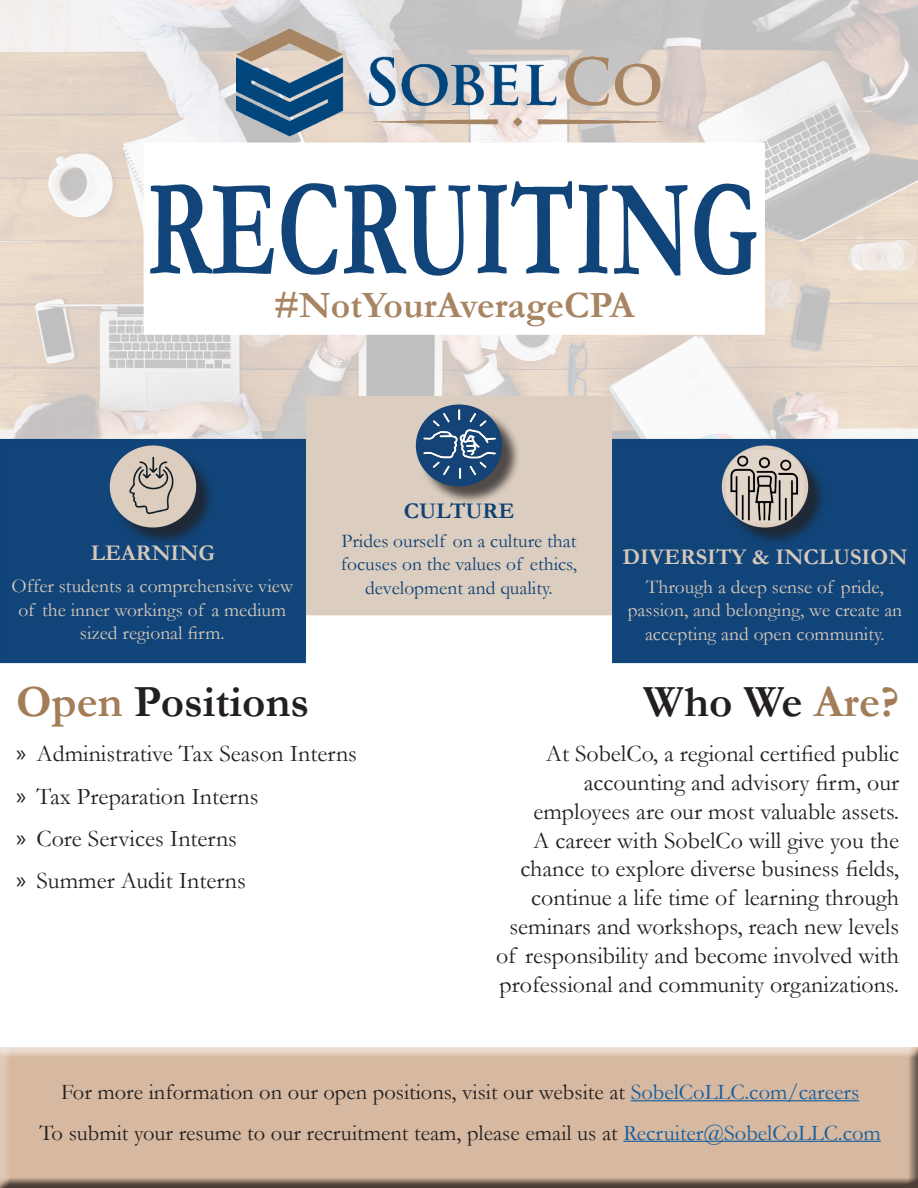
<style>
.page{position:relative;width:918px;height:1188px;background:#fff}
.page>*{position:absolute;margin:0;border:0;box-sizing:border-box;transform-origin:0 0}
.t1{font:700 139.5px "Garamond";color:#114478;scale:.67 1}
.t2{font:700 45px "Garamond";color:#231f20}
.t3{font:700 37.5px "Garamond";color:#a78462}
.t4{font:24px/28.8px "Garamond";color:#231f20;text-align:right}
.t5{font:22.5px "Garamond";color:#231f20}
.t6{font:700 22.5px "Garamond";color:#d5c8bc}
.t7{font:700 22.5px "Garamond";color:#114274}
.t8{font:19.5px/23.4px "Garamond";color:#d5c8bc;text-align:center}
.t9{font:19.5px/23.4px "Garamond";color:#114274;text-align:center}
.s1{color:#a27d58}
.s2{font-family:"Myriad Pro"}
.s3{color:#175d9e}
</style>
<div class="page">
<div style="left:0;top:1047px;width:918px;height:141px;background:#231f20;opacity:.75"></div>
<svg style="left:0;top:0;width:918px;height:439px"></svg>
<div style="left:144px;top:143px;width:621px;height:192px;background:#fff"></div>
<img style="left:236px;top:29px;width:436px;height:108px">
<div style="left:306px;top:396px;width:306px;height:219px;background:#dbcdbf"></div>
<div style="left:1px;top:440px;width:304px;height:222px;background:#114478"></div>
<div style="left:0;top:439px;width:306px;height:224px;border:2px solid #0f4579"></div>
<div style="left:613px;top:440px;width:304px;height:222px;background:#114478"></div>
<div style="left:612px;top:439px;width:306px;height:224px;border:2px solid #0f4579"></div>
<hr style="left:631px;top:1100px;width:228px;height:1px;background:#175d9e">
<hr style="left:623px;top:1141px;width:258px;height:1px;background:#175d9e">
<div style="left:113px;top:448px;width:102px;height:98px;background:#231f20;opacity:.75"></div>
<img style="left:111px;top:448px;width:84px;height:79px">
<div style="left:110px;top:445px;width:86px;height:83px;border:2px solid #dccdbf;border-radius:50%"></div>
<div style="left:419px;top:407px;width:102px;height:98px;background:#231f20;opacity:.75"></div>
<img style="left:417px;top:405px;width:79px;height:81px">
<div style="left:416px;top:404px;width:86px;height:83px;border:2px solid #144477;border-radius:50%"></div>
<div style="left:725px;top:448px;width:102px;height:98px;background:#231f20;opacity:.75"></div>
<div style="left:723px;top:446px;width:84px;height:81px;background:#dccdbf;border-radius:50%"></div>
<img style="left:726px;top:450px;width:78px;height:73px">
<div style="left:722px;top:445px;width:86px;height:83px;border:2px solid #dccdbf;border-radius:50%"></div>
<p class="t1" style="left:147px;top:135px;width:914px">RECRUITING</p>
<p class="t3" style="left:274px;top:280px;width:362px">#NotYourAverageCPA</p>
<p class="t6" style="left:91px;top:538px;width:125px">LEARNING</p>
<p class="t8" style="left:12px;top:574px;width:283px">Offer students a comprehensive view of the inner workings of a medium sized regional firm.</p>
<p class="t7" style="left:404px;top:496px;width:112px">CULTURE</p>
<p class="t9" style="left:341px;top:529px;width:238px">Prides ourself on a culture that focuses on the values of ethics, development and quality.</p>
<p class="t6" style="left:623px;top:542px;width:286px">DIVERSITY &amp; INCLUSION</p>
<p class="t8" style="left:628px;top:575px;width:276px">Through a deep sense of pride, passion, and belonging, we create an accepting and open community.</p>
<p class="t2" style="left:16px;top:671px;width:295px"><span class="s1">Open</span> Positions</p>
<p class="t2" style="left:643px;top:671px;width:258px">Who We <span class="s1">Are?</span></p>
<p class="t4" style="left:16px;top:739px;width:342px"><span class="s2">»</span> Administrative Tax Season Interns</p>
<p class="t4" style="left:16px;top:781px;width:244px"><span class="s2">»</span> Tax Preparation Interns</p>
<p class="t4" style="left:16px;top:823px;width:222px"><span class="s2">»</span> Core Services Interns</p>
<p class="t4" style="left:16px;top:866px;width:231px"><span class="s2">»</span> Summer Audit Interns</p>
<p class="t4" style="left:496px;top:739px;width:405px">At SobelCo, a regional certified public accounting and advisory firm, our employees are our most valuable assets.<br>A career with SobelCo will give you the chance to explore diverse business fields, continue a life time of learning through seminars and workshops, reach new levels of responsibility and become involved with professional and community organizations.</p>
<p class="t5" style="left:61px;top:1077px;width:800px">For more information on our open positions, visit our website at <span class="s3">SobelCoLLC.com/careers</span></p>
<p class="t5" style="left:39px;top:1117px;width:843px">To submit your resume to our recruitment team, please email us at <span class="s3">Recruiter@SobelCoLLC.com</span></p>
</div>
